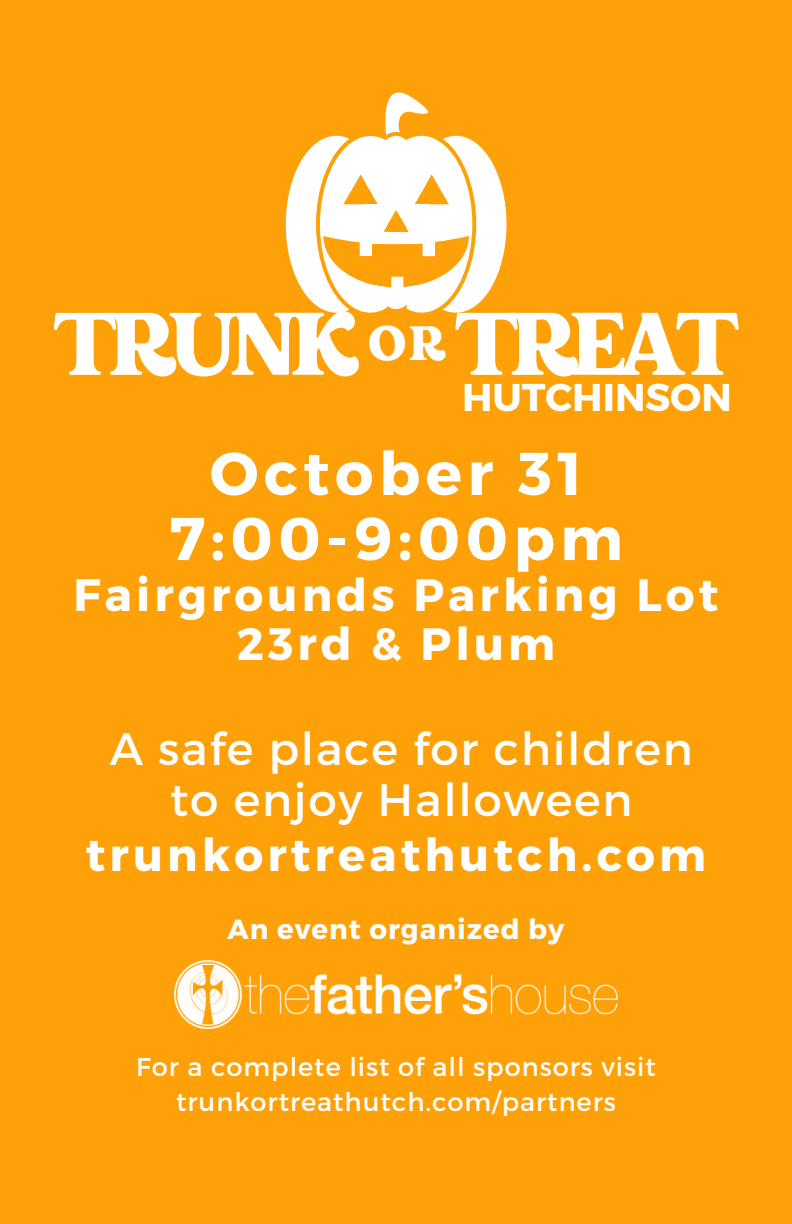
<style>
.page{position:relative;width:792px;height:1224px;background:#fea007}
.page>*{position:absolute;margin:0;border:0;box-sizing:border-box;transform-origin:0 0}
.t1{font:88.5px "Rundeck Smooth";letter-spacing:-.155em;color:#fff}
.t2{font:700 60.3px/65.1px "Montserrat";letter-spacing:.09em;color:#fff;text-align:center}
.t3{font:700 45.3px/48.6px "Montserrat";letter-spacing:.09em;color:#fff;text-align:center}
.t4{font:45.3px/51.7px "Montserrat";letter-spacing:.04em;color:#fff;text-align:center}
.t5{font:700 38.7px "Montserrat";color:#fff}
.t6{font:700 27.6px "Montserrat";letter-spacing:.04em;color:#fff}
.t7{font:25.7px/35.5px "Montserrat";letter-spacing:.04em;color:#fff;text-align:center}
.s1{font-size:88.6px}
</style>
<div class="page">
<svg style="left:286px;top:92px;width:220px;height:221px;fill:#fff"></svg>
<img style="left:174px;top:961px;width:444px;height:67px">
<h1 class="t1" style="left:51px;top:283px;width:691px">TRUNK <sup>O</sup> <sup>R</sup> <span class="s1">TREAT</span></h1>
<h3 class="t5" style="left:462px;top:372px;width:271px">HUTCHINSON</h3>
<h2 class="t2" style="left:169px;top:438px;width:455px">October 31<br>7:00-9:00pm</h2>
<h3 class="t3" style="left:73px;top:569px;width:647px">Fairgrounds Parking Lot<br>23rd &amp; Plum</h3>
<h3 class="t4" style="left:110px;top:721px;width:585px">A safe place for children to enjoy Halloween</h3>
<h3 class="t3" style="left:86px;top:828px;width:622px">trunkortreathutch.com</h3>
<p class="t6" style="left:228px;top:911px;width:338px">An event organized by</p>
<p class="t7" style="left:136px;top:1047px;width:521px">For a complete list of all sponsors visit trunkortreathutch.com/partners</p>
</div>
